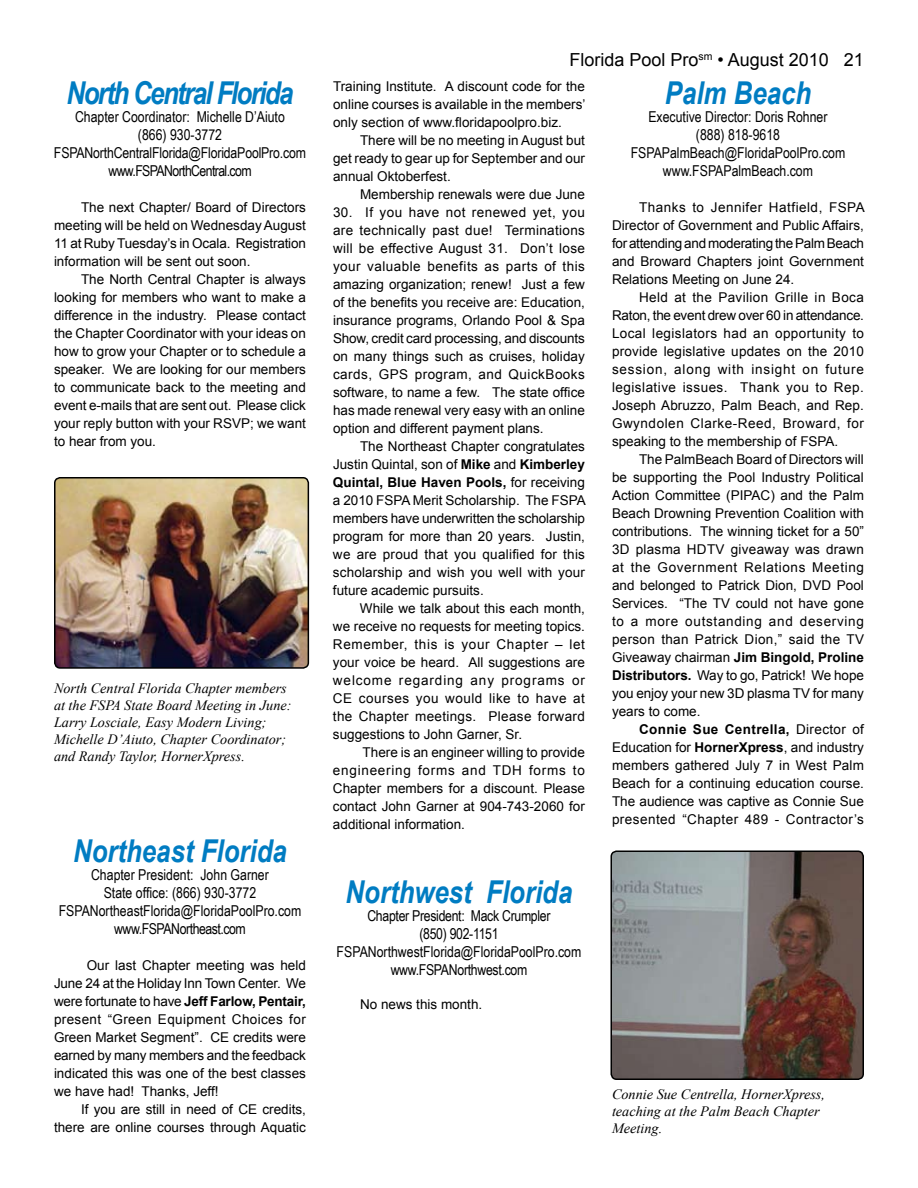
<style>
.page{position:relative;width:918px;height:1188px;background:#fff}
.page>*{position:absolute;margin:0;border:0;box-sizing:border-box;transform-origin:0 0}
.t1{font:italic 700 31.5px "Arial Narrow";color:#007cc2}
.t2{font:italic 700 31.5px "Arial Narrow";letter-spacing:-.05em;color:#007cc2}
.t3{font:18px "Arial";color:#000}
.t4{font:15px/18px "Arial Narrow";color:#000;text-align:center}
.t5{font:15px/18px "Arial Narrow";letter-spacing:-.02em;color:#000;text-align:center}
.t6{font:italic 14.25px/17.1px "Times New Roman";color:#000}
.t7{font:13.5px/18px "Arial";color:#000;text-align:justify}
.s1{font-weight:700}
</style>
<div class="page">
<img style="left:611px;top:851px;width:252px;height:228px">
<div style="left:611px;top:850px;width:253px;height:230px;border:2px solid #000;border-radius:5px"></div>
<img style="left:55px;top:478px;width:253px;height:190px">
<div style="left:54px;top:477px;width:255px;height:192px;border:2px solid #000;border-radius:5px"></div>
<h1 class="t2" style="left:67px;top:69px;width:228px">North Central Florida</h1>
<p class="t4" style="left:54px;top:107px;width:254px">Chapter Coordinator: Michelle D’Aiuto<br>(866) 930-3772<br>FSPANorthCentralFlorida@FloridaPoolPro.com www.FSPANorthCentral.com</p>
<p class="t7" style="left:54px;top:198px;width:254px;text-indent:27px">The next Chapter/ Board of Directors meeting will be held on Wednesday August 11 at Ruby Tuesday’s in Ocala. Registration information will be sent out soon.</p>
<p class="t7" style="left:54px;top:270px;width:254px;text-indent:27px">The North Central Chapter is always looking for members who want to make a difference in the industry. Please contact the Chapter Coordinator with your ideas on how to grow your Chapter or to schedule a speaker. We are looking for our members to communicate back to the meeting and event e-mails that are sent out. Please click your reply button with your RSVP; we want to hear from you.</p>
<p class="t6" style="left:54px;top:679px;width:239px">North Central Florida Chapter members at the FSPA State Board Meeting in June:<br>Larry Losciale, Easy Modern Living; Michelle D’Aiuto, Chapter Coordinator; and Randy Taylor, HornerXpress.</p>
<h1 class="t1" style="left:73px;top:827px;width:215px">Northeast Florida</h1>
<p class="t4" style="left:59px;top:865px;width:244px">Chapter President: John Garner<br>State office: (866) 930-3772<br>FSPANortheastFlorida@FloridaPoolPro.com www.FSPANortheast.com</p>
<p class="t7" style="left:54px;top:956px;width:254px;text-indent:33px">Our last Chapter meeting was held June 24 at the Holiday Inn Town Center. We were fortunate to have <span class="s1">Jeff Farlow, Pentair, </span>present “Green Equipment Choices for Green Market Segment”. CE credits were earned by many members and the feedback indicated this was one of the best classes we have had! Thanks, Jeff!</p>
<p class="t7" style="left:54px;top:1100px;width:253px;text-align:right">If you are still in need of CE credits, there are online courses through Aquatic</p>
<h2 class="t3" style="left:570px;top:47px;width:296px">Florida Pool Pro<sup>sm</sup> • August 2010 21</h2>
<p class="t7" style="left:333px;top:77px;width:254px">Training Institute. A discount code for the online courses is available in the members’ only section of www.floridapoolpro.biz.</p>
<p class="t7" style="left:333px;top:131px;width:254px;text-indent:27px">There will be no meeting in August but get ready to gear up for September and our annual Oktoberfest.</p>
<p class="t7" style="left:360px;top:185px;width:226px">Membership renewals were due June</p>
<p class="t7" style="left:333px;top:203px;width:254px">30. If you have not renewed yet, you are technically past due! Terminations will be effective August 31. Don’t lose your valuable benefits as parts of this amazing organization; renew! Just a few of the benefits you receive are: Education, insurance programs, Orlando Pool &amp; Spa Show, credit card processing, and discounts on many things such as cruises, holiday cards, GPS program, and QuickBooks software, to name a few. The state office has made renewal very easy with an online option and different payment plans.</p>
<p class="t7" style="left:333px;top:437px;width:254px;text-indent:27px">The Northeast Chapter congratulates Justin Quintal, son of <span class="s1">Mike</span> and <span class="s1">Kimberley Quintal, Blue Haven Pools,</span> for receiving a 2010 FSPA Merit Scholarship. The FSPA members have underwritten the scholarship program for more than 20 years. Justin, we are proud that you qualified for this scholarship and wish you well with your future academic pursuits.</p>
<p class="t7" style="left:333px;top:599px;width:254px;text-indent:27px">While we talk about this each month, we receive no requests for meeting topics.<br>Remember, this is your Chapter – let your voice be heard. All suggestions are welcome regarding any programs or CE courses you would like to have at the Chapter meetings. Please forward suggestions to John Garner, Sr.</p>
<p class="t7" style="left:333px;top:743px;width:254px;text-indent:30px">There is an engineer willing to provide engineering forms and TDH forms to Chapter members for a discount. Please contact John Garner at 904-743-2060 for additional information.</p>
<h1 class="t1" style="left:346px;top:868px;width:228px">Northwest Florida</h1>
<p class="t5" style="left:337px;top:906px;width:246px">Chapter President: Mack Crumpler<br>(850) 902-1151<br>FSPANorthwestFlorida@FloridaPoolPro.com www.FSPANorthwest.com</p>
<p class="t7" style="left:360px;top:995px;width:124px">No news this month.</p>
<h1 class="t1" style="left:665px;top:69px;width:148px">Palm Beach</h1>
<p class="t4" style="left:631px;top:107px;width:216px">Executive Director: Doris Rohner<br>(888) 818-9618<br>FSPAPalmBeach@FloridaPoolPro.com www.FSPAPalmBeach.com</p>
<p class="t7" style="left:612px;top:198px;width:254px;text-indent:27px">Thanks to Jennifer Hatfield, FSPA Director of Government and Public Affairs, for attending and moderating the Palm Beach and Broward Chapters joint Government Relations Meeting on June 24.</p>
<p class="t7" style="left:612px;top:288px;width:254px;text-indent:27px">Held at the Pavilion Grille in Boca Raton, the event drew over 60 in attendance.<br>Local legislators had an opportunity to provide legislative updates on the 2010 session, along with insight on future legislative issues. Thank you to Rep.<br>Joseph Abruzzo, Palm Beach, and Rep.<br>Gwyndolen Clarke-Reed, Broward, for speaking to the membership of FSPA.</p>
<p class="t7" style="left:612px;top:450px;width:254px;text-indent:27px">The PalmBeach Board of Directors will be supporting the Pool Industry Political Action Committee (PIPAC) and the Palm Beach Drowning Prevention Coalition with contributions. The winning ticket for a 50” 3D plasma HDTV giveaway was drawn at the Government Relations Meeting and belonged to Patrick Dion, DVD Pool Services. “The TV could not have gone to a more outstanding and deserving person than Patrick Dion,” said the TV Giveaway chairman <span class="s1">Jim Bingold, Proline Distributors.</span> Way to go, Patrick! We hope you enjoy your new 3D plasma TV for many years to come.</p>
<p class="t7" style="left:612px;top:720px;width:254px;text-indent:27px"><span class="s1">Connie Sue Centrella,</span> Director of Education for <span class="s1">HornerXpress</span>, and industry members gathered July 7 in West Palm Beach for a continuing education course.<br>The audience was captive as Connie Sue presented “Chapter 489 - Contractor’s</p>
<p class="t6" style="left:612px;top:1085px;width:215px">Connie Sue Centrella, HornerXpress, teaching at the Palm Beach Chapter<br>Meeting.</p>
</div>
